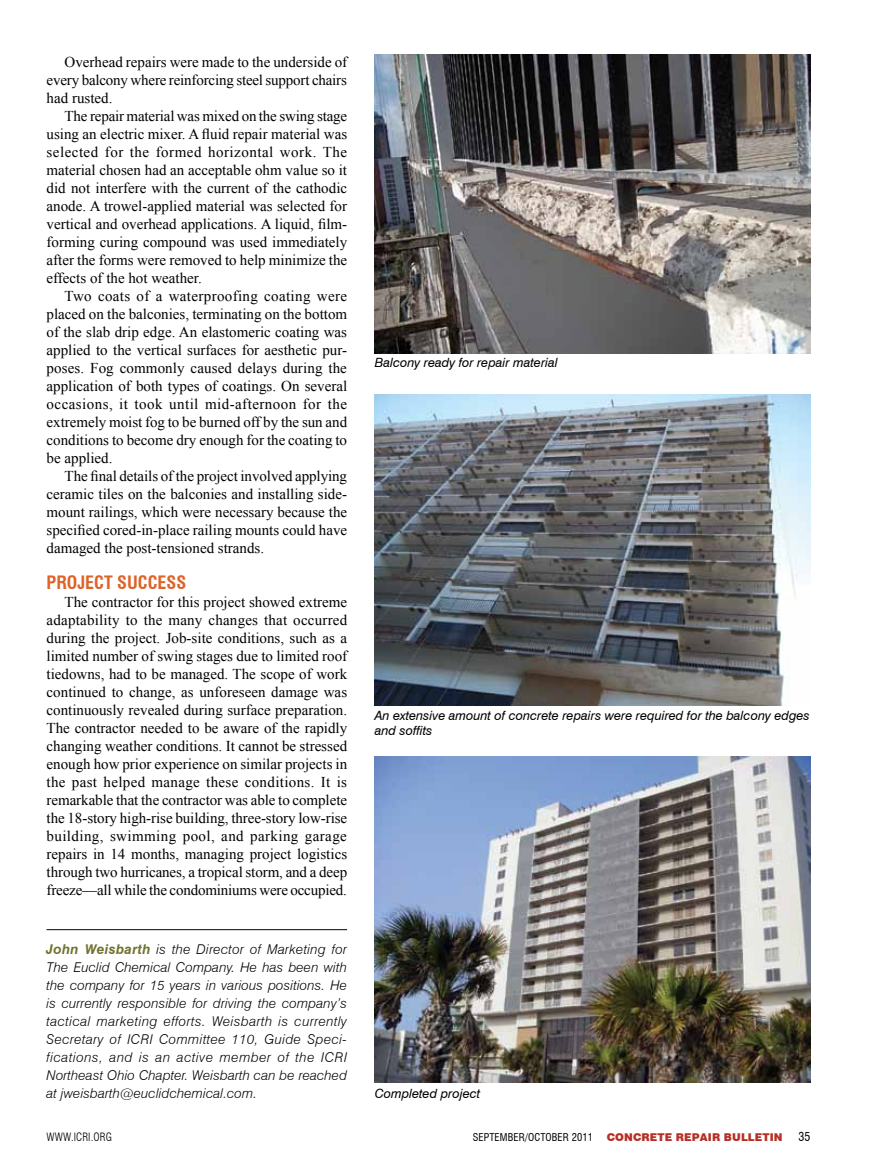
<style>
.page{position:relative;width:878px;height:1175px;background:#fff}
.page>*{position:absolute;margin:0;border:0;box-sizing:border-box;transform-origin:0 0}
.t1{font:700 condensed 18px "Swiss 721 BT";color:#de6328}
.t2{font:15px/18px "Times New Roman";color:#000;text-align:justify}
.t3{font:italic 300 13.5px/18px "Swiss 721 BT";letter-spacing:.01em;color:#000;text-align:justify}
.t4{font:italic 12.75px/15.3px "Swiss 721 BT";color:#000}
.t5{font:condensed 12px "Swiss 721 BT";color:#000}
.t6{font:300 condensed 11.25px "Swiss 721 BT";letter-spacing:.01em;color:#000}
.t7{font:900 10.8px "Swiss 721 BT";letter-spacing:.01em;color:#b72f26}
.t8{font:condensed 10.5px "Swiss 721 BT";letter-spacing:.01em;color:#000}
.s1{font-weight:700;color:#717330}
</style>
<div class="page">
<hr style="left:47px;top:929px;width:300px;height:1px;background:#000">
<img style="left:375px;top:54px;width:435px;height:299px">
<img style="left:375px;top:394px;width:435px;height:311px">
<img style="left:375px;top:757px;width:435px;height:325px">
<p class="t2" style="left:47px;top:54px;width:302px;text-indent:18px">Overhead repairs were made to the underside of every balcony where reinforcing steel support chairs had rusted.</p>
<p class="t2" style="left:47px;top:108px;width:302px;text-indent:18px">The repair material was mixed on the swing stage using an electric mixer. A fluid repair material was selected for the formed horizontal work. The material chosen had an acceptable ohm value so it did not interfere with the current of the cathodic anode. A trowel-applied material was selected for vertical and overhead applications. A liquid, film&shy;forming curing compound was used immediately after the forms were removed to help minimize the effects of the hot weather.</p>
<p class="t2" style="left:47px;top:288px;width:302px;text-indent:18px">Two coats of a waterproofing coating were placed on the balconies, terminating on the bottom of the slab drip edge. An elastomeric coating was applied to the vertical surfaces for aesthetic pur - poses. Fog commonly caused delays during the application of both types of coatings. On several occasions, it took until mid-afternoon for the extremely moist fog to be burned off by the sun and conditions to become dry enough for the coating to be applied.</p>
<p class="t2" style="left:47px;top:466px;width:302px;text-indent:18px">The final details of the project involved applying ceramic tiles on the balconies and installing side&shy;mount railings, which were necessary because the specified cored-in-place railing mounts could have damaged the post-tensioned strands.</p>
<p class="t1" style="left:47px;top:575px;width:141px">PROJECT SUCCESS</p>
<p class="t2" style="left:47px;top:592px;width:302px;text-indent:18px">The contractor for this project showed extreme adaptability to the many changes that occurred during the project. Job-site conditions, such as a limited number of swing stages due to limited roof tiedowns, had to be managed. The scope of work continued to change, as unforeseen damage was continuously revealed during surface preparation.<br>The contractor needed to be aware of the rapidly changing weather conditions. It cannot be stressed enough how prior experience on similar projects in the past helped manage these conditions. It is remarkable that the contractor was able to complete the 18-story high-rise building, three-story low-rise building, swimming pool, and parking garage repairs in 14 months, managing project logistics through two hurricanes, a tropical storm, and a deep freeze—all while the condominiums were occupied.</p>
<p class="t3" style="left:46px;top:941px;width:302px"><span class="s1">John Weisbarth</span> is the Director of Marketing for The Euclid Chemical Company. He has been with the company for 15 years in various positions. He is currently respon sible for driving the company’s tactical marketing efforts. Weis barth is currently Secretary of ICRI Committee 110, Guide Speci&shy;fications, and is an active member of the ICRI Northeast Ohio Chapter. Weisbarth can be reached at jweisbarth@euclidchemical.com.</p>
<p class="t4" style="left:375px;top:356px;width:184px">Balcony ready for repair material</p>
<p class="t4" style="left:375px;top:708px;width:436px">An extensive amount of concrete repairs were required for the balcony edges and soffits</p>
<p class="t4" style="left:375px;top:1086px;width:107px">Completed project</p>
<p class="t6" style="left:46px;top:1132px;width:67px">WWW.ICRI.ORG</p>
<p class="t8" style="left:473px;top:1132px;width:122px">SEPTEMBER/OCTOBER 2011</p>
<p class="t7" style="left:606px;top:1132px;width:177px">CONCRETE REPAIR BULLETIN</p>
<p class="t5" style="left:798px;top:1131px;width:13px">35</p>
</div>
